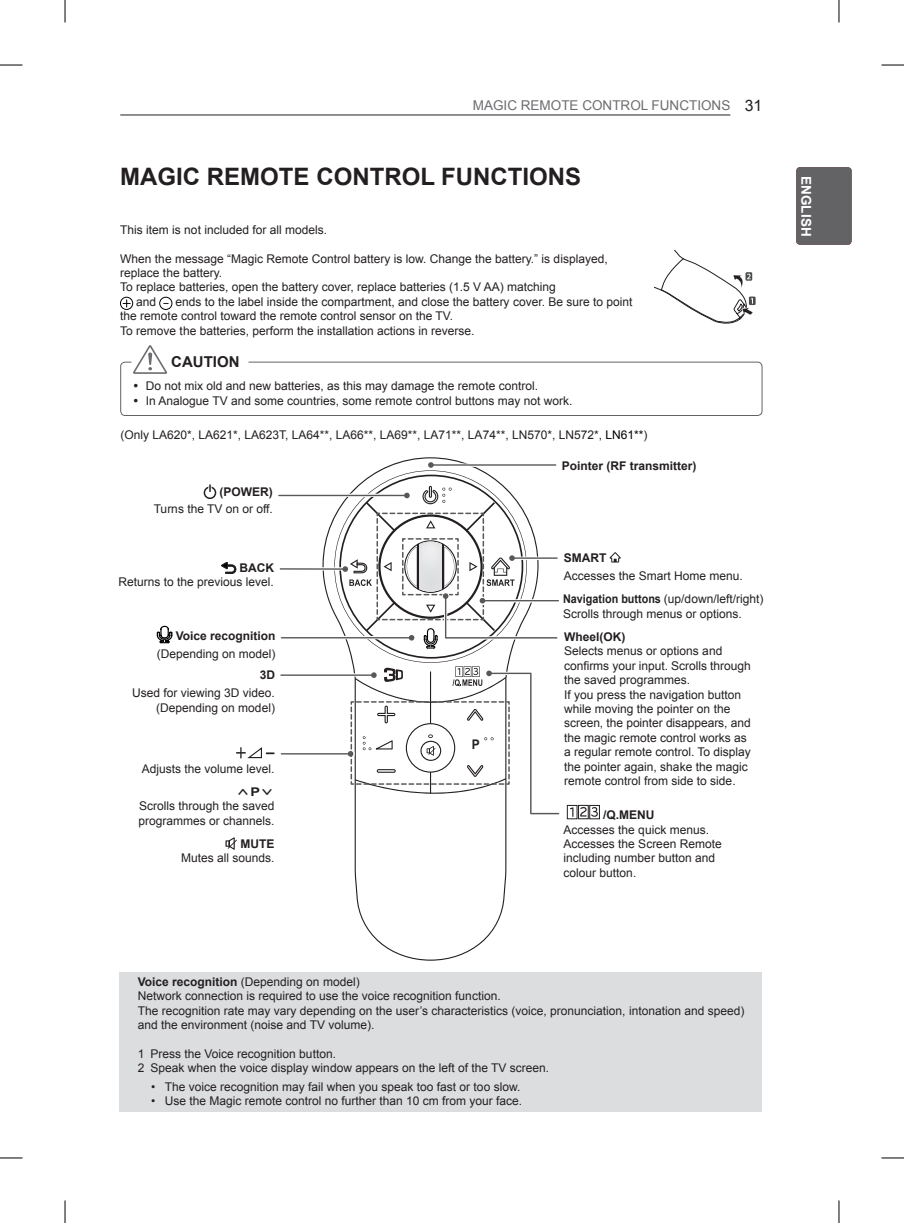
<style>
.page{position:relative;width:904px;height:1223px;background:#fff}
.page>*{position:absolute;margin:0;border:0;box-sizing:border-box;transform-origin:0 0}
.t1{font:700 24px "Arial";color:#231f20}
.t2{font:15.75px "Arial";color:#231f20}
.t3{font:700 15px "Arial";color:#231f20}
.t4{font:13.5px "Arial";color:#6c6d70}
.t5{font:700 13.5px "Arial";color:#fff}
.t6{font:700 13.5px "Bryant LG";color:#fff}
.t7{font:13.5px "LG Display Eng Kor";color:#231f20;scale:1.2 1}
.t8{font:700 13.35px "Arial";color:#231f20;scale:.9 1}
.t9{font:12px/14.4px "Arial";color:#231f20}
.t10{font:700 12px "Arial";color:#231f20}
.s1{color:#000}
.s2{font-family:"Arial";font-weight:700;font-size:12px}
.s3{font-weight:700}
</style>
<div class="page">
<div style="left:796px;top:167px;width:56px;height:78px;background:#636366;border-radius:4px"></div>
<hr style="left:120px;top:115px;width:610px;height:1px;background:#231f20">
<svg style="left:322px;top:457px;width:185px;height:504px"></svg>
<svg style="left:123px;top:299px;width:8px;height:8px"></svg>
<div style="left:120px;top:297px;width:13px;height:13px;border:1px solid #030303;border-radius:50%"></div>
<div style="left:160px;top:297px;width:12px;height:13px;border:1px solid #030303;border-radius:50%"></div>
<div style="left:749px;top:296px;width:7px;height:9px;border:1px solid #fff"></div>
<div style="left:749px;top:297px;width:7px;height:8px;background:#4b4c4d"></div>
<svg style="left:655px;top:250px;width:98px;height:74px"></svg>
<svg style="left:133px;top:345px;width:34px;height:29px"></svg>
<div style="left:120px;top:362px;width:642px;height:54px;border:1px solid #636366;border-radius:4px"></div>
<div style="left:120px;top:972px;width:642px;height:139px;background:#dcdddf"></div>
<svg style="left:610px;top:552px;width:11px;height:10px"></svg>
<div style="left:204px;top:486px;width:12px;height:13px;border:2px solid #231f20;border-radius:50%"></div>
<svg style="left:208px;top:484px;width:4px;height:8px"></svg>
<svg style="left:222px;top:562px;width:14px;height:11px"></svg>
<hr style="left:278px;top:494px;width:125px;height:3px;background:#fff">
<hr style="left:279px;top:495px;width:128px;height:1px;background:#57585a">
<hr style="left:281px;top:567px;width:60px;height:3px;background:#fff">
<hr style="left:280px;top:568px;width:65px;height:2px;background:#57585a">
<svg style="left:236px;top:747px;width:39px;height:12px"></svg>
<svg style="left:225px;top:837px;width:12px;height:13px"></svg>
<hr style="left:327px;top:752px;width:17px;height:3px;background:#fff">
<hr style="left:281px;top:753px;width:70px;height:1px;background:#57585a">
<div style="left:567px;top:805px;width:10px;height:14px;border:1px solid #231f20"></div>
<svg style="left:570px;top:807px;width:3px;height:10px"></svg>
<div style="left:578px;top:805px;width:11px;height:14px;border:1px solid #231f20"></div>
<div style="left:589px;top:805px;width:11px;height:14px;border:1px solid #231f20"></div>
<svg style="left:580px;top:807px;width:18px;height:10px"></svg>
<svg style="left:156px;top:625px;width:17px;height:19px"></svg>
<div style="left:427px;top:461px;width:8px;height:8px;border:2px solid #fff;border-radius:50%"></div>
<hr style="left:283px;top:636px;width:125px;height:3px;background:#fff">
<hr style="left:281px;top:637px;width:131px;height:1px;background:#57585a">
<hr style="left:282px;top:673px;width:88px;height:4px;background:#fff">
<hr style="left:281px;top:674px;width:93px;height:2px;background:#57585a">
<svg style="left:334px;top:462px;width:225px;height:352px"></svg>
<svg style="left:0;top:65px;width:22px;height:1px"></svg>
<svg style="left:881px;top:65px;width:23px;height:1px"></svg>
<svg style="left:0;top:1158px;width:22px;height:1px"></svg>
<svg style="left:881px;top:1158px;width:23px;height:1px"></svg>
<svg style="left:65px;top:0;width:1px;height:23px"></svg>
<svg style="left:65px;top:1200px;width:1px;height:23px"></svg>
<svg style="left:839px;top:0;width:1px;height:23px"></svg>
<svg style="left:839px;top:1200px;width:1px;height:23px"></svg>
<p class="t4" style="left:473px;top:97px;width:259px">MAGIC REMOTE CONTROL FUNCTIONS</p>
<h2 class="t2" style="left:745px;top:95px;width:19px">31</h2>
<h1 class="t1" style="left:120px;top:161px;width:36px">Magic</h1>
<h1 class="t1" style="left:207px;top:161px;width:18px">Remote</h1>
<h1 class="t1" style="left:316px;top:161px;width:35px">Cont</h1>
<h1 class="t1" style="left:384px;top:161px;width:105px">rol Functions</h1>
<p class="t9" style="left:120px;top:222px;width:208px">This item is not included for all models.</p>
<p class="t9" style="left:120px;top:251px;width:489px">When the message “Magic Remote Control battery is low. Change the battery.” is displayed,</p>
<p class="t9" style="left:120px;top:266px;width:103px">replace the battery.</p>
<p class="t9" style="left:120px;top:280px;width:437px">To replace batteries, open the battery cover, replace batteries (1.5 V AA) matching</p>
<p class="t9" style="left:136px;top:294px;width:22px">and</p>
<p class="t9" style="left:120px;top:294px;width:514px;text-indent:55px">ends to the label inside the compartment, and close the battery cover. Be sure to point the remote control toward the remote control sensor on the TV.<br>To remove the batteries, perform the installation actions in reverse.</p>
<p class="t3" style="left:171px;top:352px;width:70px">CAUTION</p>
<p class="t9" style="left:146px;top:379px;width:428px">Do not mix old and new batteries, as this may damage the remote control.<br>In Analogue TV and some countries, some remote control buttons may not work.</p>
<p class="t9" style="left:120px;top:428px;width:529px">(Only LA620*, LA621*, LA623T, LA64**, LA66**, LA69**, LA71**, LA74**, LN570*, LN572*, <span class="s1">LN61**</span>)</p>
<p class="t10" style="left:220px;top:484px;width:55px">(POWER)</p>
<p class="t9" style="left:154px;top:502px;width:121px">Turns the TV on or off.</p>
<p class="t10" style="left:562px;top:458px;width:136px">Pointer (RF transmitter)</p>
<p class="t10" style="left:239px;top:560px;width:36px">BACK</p>
<p class="t9" style="left:119px;top:575px;width:157px">Returns to the previous level.</p>
<p class="t10" style="left:176px;top:628px;width:101px">Voice recognition</p>
<p class="t9" style="left:157px;top:646px;width:120px">(Depending on model)</p>
<p class="t10" style="left:260px;top:667px;width:15px">3D</p>
<p class="t9" style="left:132px;top:686px;width:144px;text-align:right">Used for viewing 3D video. (Depending on model)</p>
<p class="t9" style="left:142px;top:762px;width:134px">Adjusts the volume level.</p>
<p class="t7" style="left:236px;top:782px;width:34px">ꕌ<span class="s2">P</span>ꕍ</p>
<p class="t9" style="left:138px;top:799px;width:138px">Scrolls through the saved programmes or channels.</p>
<p class="t10" style="left:241px;top:835px;width:35px">MUTE</p>
<p class="t9" style="left:181px;top:851px;width:95px">Mutes all sounds.</p>
<p class="t8" style="left:472px;top:735px;width:10px">P</p>
<p class="t10" style="left:564px;top:550px;width:44px">SMART</p>
<p class="t9" style="left:564px;top:568px;width:180px">Accesses the Smart Home menu.</p>
<p class="t9" style="left:563px;top:592px;width:202px"><span class="s3">Navigation buttons</span> (up/down/left/right)<br>Scrolls through menus or options.</p>
<p class="t10" style="left:564px;top:629px;width:63px">Wheel(OK)</p>
<p class="t9" style="left:564px;top:644px;width:188px">Selects menus or options and confirms your input. Scrolls through the saved programmes.<br>If you press the navigation button while moving the pointer on the screen, the pointer disappears, and the magic remote control works as a regular remote control. To display the pointer again, shake the magic remote control from side to side.</p>
<p class="t10" style="left:603px;top:807px;width:51px">/Q.MENU</p>
<p class="t9" style="left:564px;top:822px;width:160px">Accesses the quick menus.<br>Accesses the Screen Remote including number button and colour button.</p>
<p class="t5" style="left:815px;top:176px;width:62px;rotate:90deg">ENGLISH</p>
<p class="t6" style="left:814px;top:192px;width:29px;rotate:90deg">ENG</p>
<p class="t9" style="left:138px;top:974px;width:608px"><span class="s3">Voice recognition</span> (Depending on model)<br>Network connection is required to use the voice recognition function.<br>The recognition rate may vary depending on the user’s characteristics (voice, pronunciation, intonation and speed) and the environment (noise and TV volume).</p>
<p class="t9" style="left:138px;top:1046px;width:413px">1 Press the Voice recognition button.<br>2 Speak when the voice display window appears on the left of the TV screen.</p>
<p class="t9" style="left:151px;top:1079px;width:371px">• The voice recognition may fail when you speak too fast or too slow.</p>
<p class="t9" style="left:151px;top:1094px;width:372px">• Use the Magic remote control no further than 10 cm from your face.</p>
</div>
